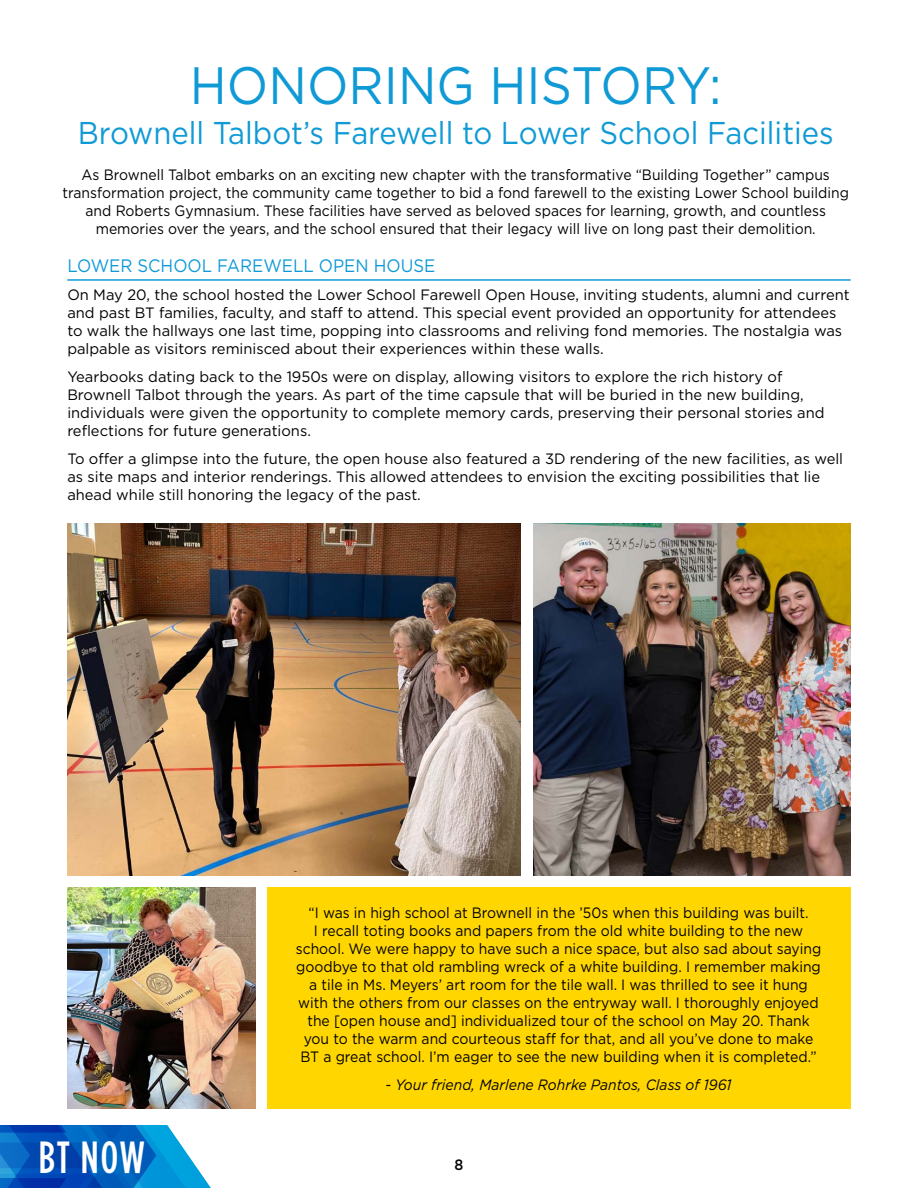
<style>
.page{position:relative;width:918px;height:1188px;background:#fff}
.page>*{position:absolute;margin:0;border:0;box-sizing:border-box;transform-origin:0 0}
.t1{font:52.5px "Gotham";color:#0f9ad6;scale:.93 1}
.t2{font:500 45px "Gotham Condensed";color:#fff;scale:.93 1}
.t3{font:31.5px "Gotham";color:#0f9ad6;scale:.93 1}
.t4{font:18px "Gotham";color:#0f9ad6;scale:.93 1}
.t5{font:15px/18px "Gotham";color:#000;text-align:center;scale:.93 1}
.t6{font:15px/18px "Gotham";color:#000}
.t7{font:italic 15px "Gotham";color:#000;scale:.93 1}
.t8{font:500 15px "Gotham";color:#000;scale:.94 1}
</style>
<div class="page">
<hr style="left:67px;top:279px;width:784px;height:2px;background:#0f9ad6">
<img style="left:67px;top:524px;width:454px;height:352px">
<img style="left:534px;top:524px;width:316px;height:352px">
<div style="left:267px;top:887px;width:583px;height:221px;background:#ffd600"></div>
<img style="left:67px;top:887px;width:188px;height:221px">
<svg style="left:0;top:1125px;width:211px;height:63px;background:#1c76c7"></svg>
<h1 class="t1" style="left:190px;top:52px;width:573px">HONORING HISTORY:</h1>
<h3 class="t3" style="left:78px;top:112px;width:814px">Brownell Talbot’s Farewell to Lower School Facilities</h3>
<p class="t5" style="left:63px;top:165px;width:847px">As Brownell Talbot embarks on an exciting new chapter with the transformative “Building Together” campus transformation project, the community came together to bid a fond farewell to the existing Lower School building and Roberts Gymnasium. These facilities have served as beloved spaces for learning, growth, and countless memories over the years, and the school ensured that their legacy will live on long past their demolition.</p>
<p class="t4" style="left:67px;top:255px;width:397px">LOWER SCHOOL FAREWELL OPEN HOUSE</p>
<p class="t6" style="left:67px;top:286px;width:784px">On May 20, the school hosted the Lower School Farewell Open House, inviting students, alumni and current and past BT families, faculty, and staff to attend. This special event provided an opportunity for attendees to walk the hallways one last time, popping into classrooms and reliving fond memories. The nostalgia was palpable as visitors reminisced about their experiences within these walls.</p>
<p class="t6" style="left:67px;top:367px;width:759px">Yearbooks dating back to the 1950s were on display, allowing visitors to explore the rich history of Brownell Talbot through the years. As part of the time capsule that will be buried in the new building, individuals were given the opportunity to complete memory cards, preserving their personal stories and reflections for future generations.</p>
<p class="t6" style="left:67px;top:449px;width:777px">To offer a glimpse into the future, the open house also featured a 3D rendering of the new facilities, as well as site maps and interior renderings. This allowed attendees to envision the exciting possibilities that lie ahead while still honoring the legacy of the past.</p>
<h2 class="t2" style="left:39px;top:1133px;width:116px">BT NOW</h2>
<p class="t5" style="left:296px;top:903px;width:567px">“I was in high school at Brownell in the ’50s when this building was built.<br>I recall toting books and papers from the old white building to the new school. We were happy to have such a nice space, but also sad about saying goodbye to that old rambling wreck of a white building. I remember making a tile in Ms. Meyers’ art room for the tile wall. I was thrilled to see it hung with the others from our classes on the entryway wall. I thoroughly enjoyed the [open house and] individualized tour of the school on May 20. Thank you to the warm and courteous staff for that, and all you’ve done to make BT a great school. I’m eager to see the new building when it is completed.”</p>
<p class="t7" style="left:386px;top:1075px;width:374px">- Your friend, Marlene Rohrke Pantos, Class of 1961</p>
<p class="t8" style="left:455px;top:1155px;width:11px">8</p>
</div>
